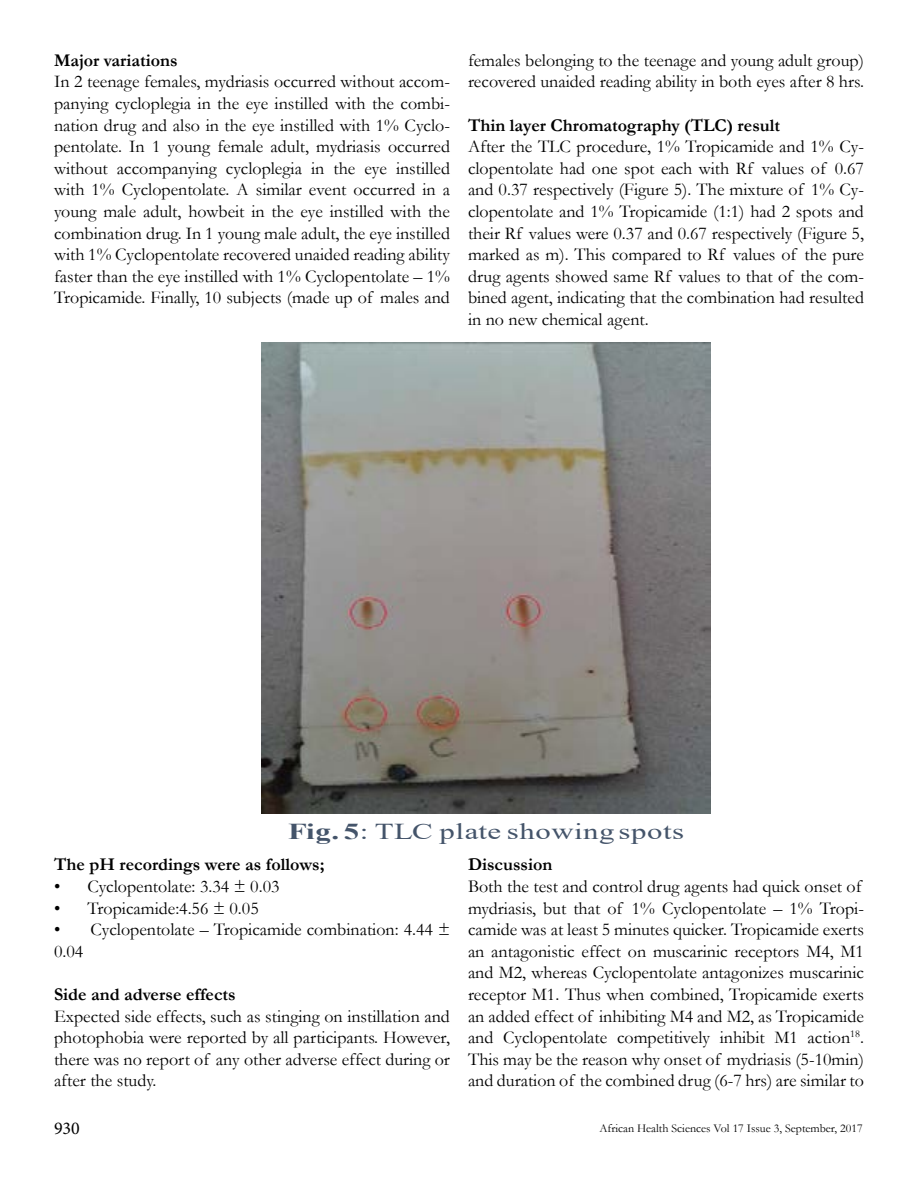
<style>
.page{position:relative;width:918px;height:1188px;background:#fff}
.page>*{position:absolute;margin:0;border:0;box-sizing:border-box;transform-origin:0 0}
.t1{font:22.65px "Times New Roman";letter-spacing:.02em;color:#44546a;scale:1.36 1}
.t2{font:18px/21.6px "Garamond";color:#000;text-align:justify}
.t3{font:700 18px "Garamond";color:#000}
.t4{font:18px "Minion Pro";color:#000}
.t5{font:12px "Garamond";color:#000}
.s1{font-weight:700}
</style>
<div class="page">
<img style="left:261px;top:342px;width:449px;height:472px">
<p class="t3" style="left:54px;top:48px;width:125px">Major variations</p>
<p class="t2" style="left:54px;top:70px;width:398px">In 2 teenage females, mydriasis occurred without accom&shy;panying cycloplegia in the eye instilled with the combi&shy;nation drug and also in the eye instilled with 1% Cyclo&shy;pentolate. In 1 young female adult, mydriasis occurred without accompanying cycloplegia in the eye instilled with 1% Cyclopentolate. A similar event occurred in a young male adult, howbeit in the eye instilled with the combination drug. In 1 young male adult, the eye instilled with 1% Cyclopentolate recovered unaided reading ability faster than the eye instilled with 1% Cyclopentolate – 1% Tropicamide. Finally, 10 subjects (made up of males and</p>
<p class="t2" style="left:468px;top:49px;width:398px">females belonging to the teenage and young adult group) recovered unaided reading ability in both eyes after 8 hrs.</p>
<p class="t3" style="left:468px;top:113px;width:314px">Thin layer Chromatography (TLC) result</p>
<p class="t2" style="left:468px;top:135px;width:398px">After the TLC procedure, 1% Tropicamide and 1% Cy&shy;clopentolate had one spot each with Rf values of 0.67 and 0.37 respectively (Figure 5). The mixture of 1% Cy&shy;clopentolate and 1% Tropicamide (1:1) had 2 spots and their Rf values were 0.37 and 0.67 respectively (Figure 5, marked as m). This compared to Rf values of the pure drug agents showed same Rf values to that of the com&shy;bined agent, indicating that the combination had resulted in no new chemical agent.</p>
<p class="t1" style="left:288px;top:815px;width:293px"><span class="s1">Fig. 5</span>: TLC plate showing spots</p>
<p class="t3" style="left:54px;top:852px;width:272px">The pH recordings were as follows;</p>
<p class="t2" style="left:54px;top:875px;width:227px">• Cyclopentolate: 3.34 ± 0.03</p>
<p class="t2" style="left:54px;top:897px;width:206px">• Tropicamide:4.56 ± 0.05</p>
<p class="t2" style="left:54px;top:918px;width:398px">• Cyclopentolate – Tropicamide combination: 4.44 ±<br>0.04</p>
<p class="t3" style="left:54px;top:982px;width:183px">Side and adverse effects</p>
<p class="t2" style="left:54px;top:1005px;width:398px">Expected side effects, such as stinging on instillation and photophobia were reported by all participants. However, there was no report of any other adverse effect during or after the study.</p>
<p class="t3" style="left:468px;top:852px;width:86px">Discussion</p>
<p class="t2" style="left:468px;top:875px;width:398px;text-align:left">Both the test and control drug agents had quick onset of mydriasis, but that of 1% Cyclopentolate – 1% Tropi&shy;camide was at least 5 minutes quicker. Tropicamide exerts an antagonistic effect on muscarinic receptors M4, M1 and M2, whereas Cyclopentolate antagonizes muscarinic receptor M1. Thus when combined, Tropicamide exerts an added effect of inhibiting M4 and M2, as Tropicamide and Cyclopentolate competitively inhibit M1 action<sup>18</sup>.<br>This may be the reason why onset of mydriasis (5-10min) and duration of the combined drug (6-7 hrs) are similar to</p>
<p class="t4" style="left:54px;top:1116px;width:27px">930</p>
<p class="t5" style="left:599px;top:1120px;width:265px">African Health Sciences Vol 17 Issue 3, September, 2017</p>
</div>
